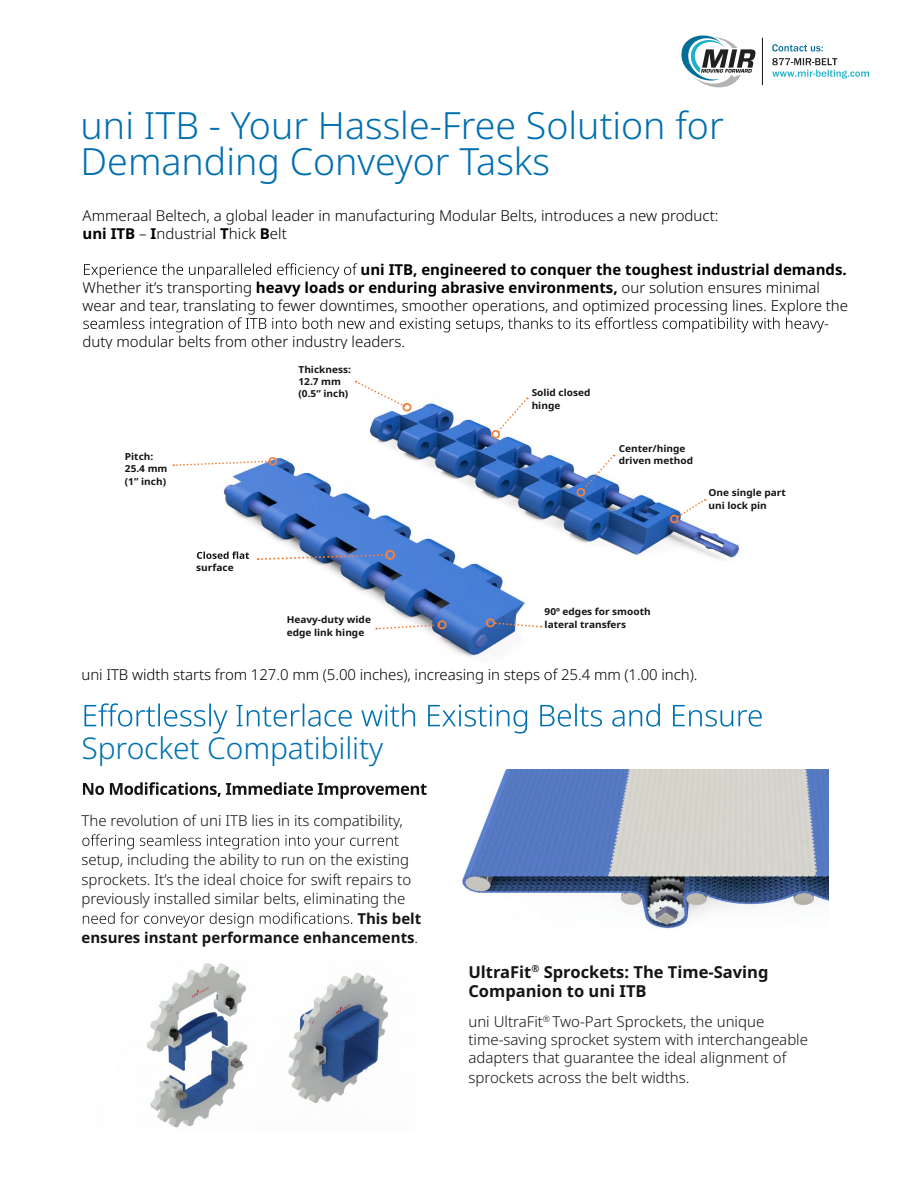
<style>
.page{position:relative;width:918px;height:1188px;background:#fff}
.page>*{position:absolute;margin:0;border:0;box-sizing:border-box;transform-origin:0 0}
.t1{font:300 37.5px/36px "Noto Sans";color:#006faf}
.t2{font:300 30px "Noto Sans";letter-spacing:-.005em;color:#0071b0}
.t3{font:700 16.5px/19.5px "Noto Sans";color:#141414}
.t4{font:300 15px/18px "Noto Sans";color:#000}
.t5{font:300 15px/19.5px "Noto Sans";color:#141414}
.t6{font:700 15px/19.5px "Noto Sans";color:#141414;text-align:right}
.t7{font:700 9.6px/12.5px "Noto Sans";color:#141414;scale:1.05 1}
.s1{font-weight:700}
.s2{font-weight:300}
</style>
<div class="page">
<svg style="left:84px;top:263px;width:274px;height:15px"></svg>
<svg style="left:83px;top:317px;width:745px;height:15px"></svg>
<img style="left:172px;top:380px;width:568px;height:277px">
<svg style="left:376px;top:623px;width:63px;height:7px"></svg>
<div style="left:437px;top:620px;width:10px;height:10px;border:2px solid #f0823b;border-radius:3px"></div>
<svg style="left:258px;top:553px;width:129px;height:8px"></svg>
<div style="left:385px;top:550px;width:10px;height:10px;border:2px solid #f0823b;border-radius:4px"></div>
<svg style="left:197px;top:551px;width:52px;height:8px"></svg>
<svg style="left:173px;top:460px;width:97px;height:7px"></svg>
<div style="left:268px;top:457px;width:9px;height:9px;border:2px solid #f0823b;border-radius:3px"></div>
<svg style="left:356px;top:381px;width:56px;height:32px"></svg>
<svg style="left:490px;top:398px;width:38px;height:40px"></svg>
<svg style="left:575px;top:455px;width:40px;height:41px"></svg>
<svg style="left:676px;top:499px;width:30px;height:20px"></svg>
<div style="left:670px;top:514px;width:9px;height:10px;border:2px solid #f0823b;border-radius:3px"></div>
<svg style="left:494px;top:621px;width:47px;height:7px"></svg>
<div style="left:486px;top:618px;width:9px;height:10px;border:2px solid #f0823b;border-radius:3px"></div>
<svg style="left:83px;top:782px;width:344px;height:17px"></svg>
<svg style="left:82px;top:834px;width:317px;height:15px"></svg>
<svg style="left:83px;top:912px;width:269px;height:15px"></svg>
<img style="left:147px;top:963px;width:241px;height:165px">
<svg style="left:84px;top:703px;width:678px;height:31px"></svg>
<img style="left:462px;top:769px;width:367px;height:160px">
<svg style="left:681px;top:35px;width:75px;height:53px"></svg>
<svg style="left:772px;top:44px;width:51px;height:7px"></svg>
<svg style="left:772px;top:58px;width:97px;height:21px"></svg>
<hr style="left:762px;top:38px;width:1px;height:47px;background:#141414">
<h1 class="t1" style="left:81px;top:108px;width:645px">uni ITB - Your Hassle-Free Solution for<br>Demanding Conveyor Tasks</h1>
<p class="t4" style="left:83px;top:207px;width:637px">Ammeraal Beltech, a global leader in manufacturing Modular Belts, introduces a new product: <span class="s1">uni ITB</span> – <span class="s1">I</span>ndustrial <span class="s1">T</span>hick <span class="s1">B</span>elt</p>
<p class="t4" style="left:83px;top:261px;width:767px;text-indent:278px"><span class="s1">uni ITB, engineered to conquer the toughest industrial demands.<br></span>Whether it’s transporting <span class="s1">heavy loads or enduring abrasive environments,</span> our solution ensures minimal wear and tear, translating to fewer downtimes, smoother operations, and optimized processing lines. Explore the</p>
<p class="t4" style="left:83px;top:333px;width:324px">duty modular belts from other industry leaders.</p>
<p class="t7" style="left:125px;top:450px;width:42px">Pitch:<br>25.4 mm (1” inch)</p>
<p class="t7" style="left:299px;top:363px;width:51px">Thickness:<br>12.7 mm (0.5” inch)</p>
<p class="t7" style="left:532px;top:387px;width:57px">Solid closed hinge</p>
<p class="t7" style="left:619px;top:443px;width:72px">Center/hinge driven method</p>
<p class="t7" style="left:709px;top:487px;width:75px">One single part uni lock pin</p>
<p class="t7" style="left:196px;top:562px;width:37px">surface</p>
<p class="t7" style="left:287px;top:614px;width:82px">Heavy-duty wide edge link hinge</p>
<p class="t7" style="left:545px;top:606px;width:103px">90º edges for smooth lateral transfers</p>
<p class="t4" style="left:81px;top:666px;width:618px">uni ITB width starts from 127.0 mm (5.00 inches), increasing in steps of 25.4 mm (1.00 inch).</p>
<h2 class="t2" style="left:81px;top:727px;width:303px">Sprocket Compatibility</h2>
<p class="t5" style="left:81px;top:812px;width:323px">The revolution of uni ITB lies in its compatibility,</p>
<p class="t5" style="left:81px;top:851px;width:331px">setup, including the ability to run on the existing sprockets. It’s the ideal choice for swift repairs to previously installed similar belts, eliminating the</p>
<p class="t6" style="left:81px;top:909px;width:341px">This belt<br>ensures instant performance enhancements<span class="s2">.</span></p>
<p class="t3" style="left:468px;top:962px;width:302px">UltraFit<sup>®</sup> Sprockets: The Time-Saving<br>Companion to uni ITB</p>
<p class="t5" style="left:468px;top:1013px;width:341px;line-height:18px">uni UltraFit<sup>®</sup> Two-Part Sprockets, the unique time-saving sprocket system with interchangeable adapters that guarantee the ideal alignment of</p>
<p class="t5" style="left:468px;top:1068px;width:223px">sprockets across the belt widths.</p>
</div>
